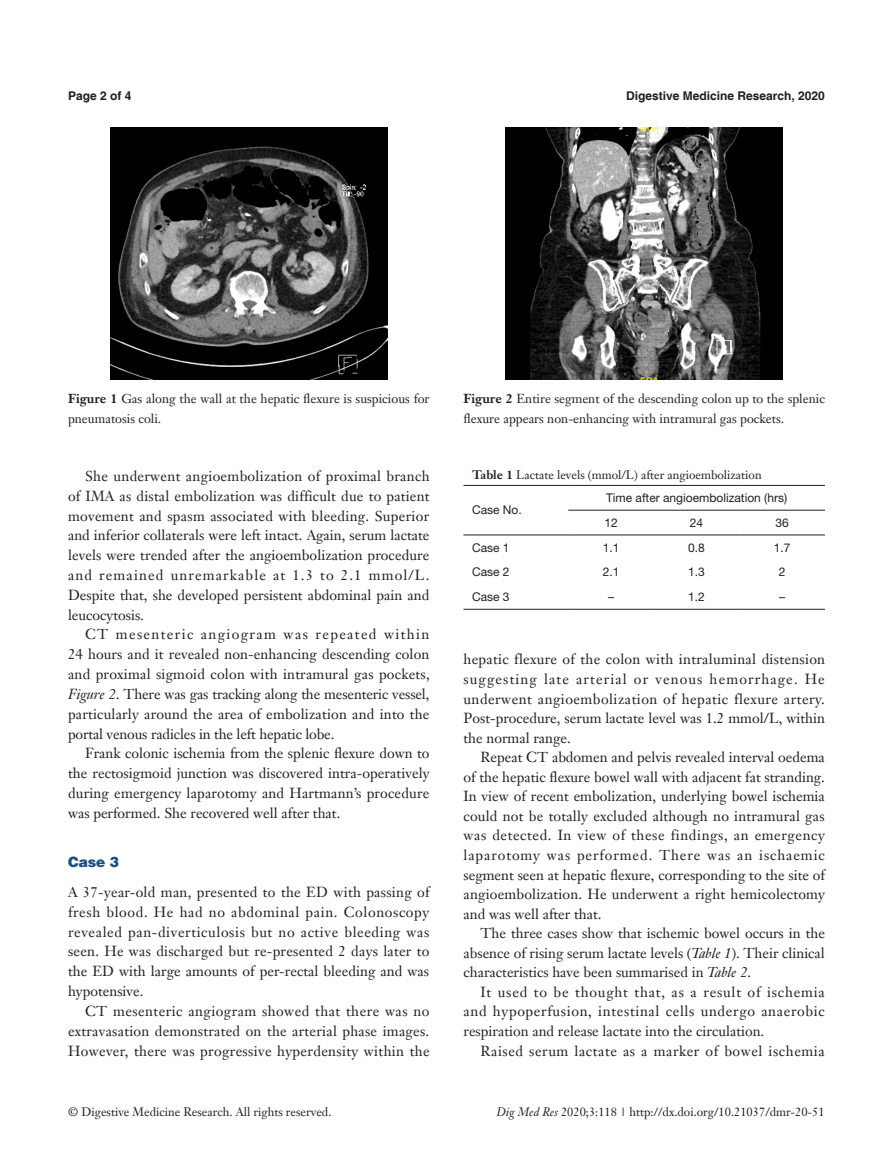
<style>
.page{position:relative;width:893px;height:1170px;background:#fff}
.page>*{position:absolute;margin:0;border:0;box-sizing:border-box;transform-origin:0 0}
.t1{font:14.25px/19.8px "Janson Text LT";color:#231f20;text-align:justify}
.t2{font:14.25px "Janson Text LT";letter-spacing:.04em;color:#231f20}
.一级标题-6_5{font:900 14.25px "Helvetica";color:#1c5085}
.t3{font:12.75px/19.5px "Janson Text LT";color:#231f20}
.t4{font:12px "Janson Text LT";color:#231f20}
.t5{font:12px "Helvetica Neue LT Pro";color:#231f20}
.t6{font:700 12px "Helvetica";color:#231f20}
.s1{font-weight:700}
.s2{font-style:italic}
</style>
<div class="page">
<img style="left:111px;top:128px;width:276px;height:251px">
<img style="left:506px;top:128px;width:276px;height:251px">
<hr style="left:463px;top:485px;width:105px;height:1px;background:#231f20">
<hr style="left:463px;top:534px;width:105px;height:1px;background:#231f20">
<hr style="left:568px;top:485px;width:86px;height:1px;background:#231f20">
<hr style="left:654px;top:485px;width:85px;height:1px;background:#231f20">
<hr style="left:739px;top:485px;width:86px;height:1px;background:#231f20">
<hr style="left:568px;top:509px;width:86px;height:1px;background:#231f20">
<hr style="left:654px;top:509px;width:85px;height:1px;background:#231f20">
<hr style="left:739px;top:509px;width:86px;height:1px;background:#231f20">
<hr style="left:568px;top:534px;width:86px;height:1px;background:#231f20">
<hr style="left:654px;top:534px;width:85px;height:1px;background:#231f20">
<hr style="left:739px;top:534px;width:86px;height:1px;background:#231f20">
<hr style="left:463px;top:609px;width:105px;height:1px;background:#231f20">
<hr style="left:568px;top:609px;width:86px;height:1px;background:#231f20">
<hr style="left:654px;top:609px;width:85px;height:1px;background:#231f20">
<hr style="left:739px;top:609px;width:86px;height:1px;background:#231f20">
<p class="t6" style="left:68px;top:88px;width:65px">Page 2 of 4</p>
<p class="t6" style="left:626px;top:88px;width:200px">Digestive Medicine Research, 2020</p>
<p class="t3" style="left:68px;top:389px;width:363px"><span class="s1">Figure 1</span> Gas along the wall at the hepatic flexure is suspicious for pneumatosis coli.</p>
<p class="t3" style="left:463px;top:389px;width:363px"><span class="s1">Figure 2</span> Entire segment of the descending colon up to the splenic flexure appears non-enhancing with intramural gas pockets.</p>
<p class="t1" style="left:68px;top:466px;width:363px;text-indent:17px">She underwent angioembolization of proximal branch of IMA as distal embolization was difficult due to patient movement and spasm associated with bleeding. Superior and inferior collaterals were left intact. Again, serum lactate levels were trended after the angioembolization procedure and remained unremarkable at 1.3 to 2.1 mmol/L.<br>Despite that, she developed persistent abdominal pain and leucocytosis.</p>
<p class="t1" style="left:68px;top:624px;width:363px;text-indent:17px">CT mesenteric angiogram was repeated within 24 hours and it revealed non-enhancing descending colon and proximal sigmoid colon with intramural gas pockets, <span class="s2">Figure 2</span>. There was gas tracking along the mesenteric vessel, particularly around the area of embolization and into the portal venous radicles in the left hepatic lobe.</p>
<p class="t1" style="left:68px;top:743px;width:363px;text-indent:17px">Frank colonic ischemia from the splenic flexure down to the rectosigmoid junction was discovered intra-operatively during emergency laparotomy and Hartmann’s procedure was performed. She recovered well after that.</p>
<p class="一级标题-6_5" style="left:68px;top:852px;width:52px">Case 3</p>
<p class="t1" style="left:68px;top:882px;width:363px">A 37-year-old man, presented to the ED with passing of fresh blood. He had no abdominal pain. Colonoscopy revealed pan-diverticulosis but no active bleeding was seen. He was discharged but re-presented 2 days later to the ED with large amounts of per-rectal bleeding and was hypotensive.</p>
<p class="t1" style="left:68px;top:1000px;width:363px;text-indent:17px">CT mesenteric angiogram showed that there was no extravasation demonstrated on the arterial phase images.<br>However, there was progressive hyperdensity within the</p>
<p class="t4" style="left:472px;top:467px;width:291px"><span class="s1">Table 1</span> Lactate levels (mmol/L) after angioembolization</p>
<p class="t5" style="left:472px;top:502px;width:51px">Case No.</p>
<p class="t5" style="left:606px;top:490px;width:183px">Time after angioembolization (hrs)</p>
<p class="t5" style="left:604px;top:515px;width:15px">12</p>
<p class="t5" style="left:690px;top:515px;width:15px">24</p>
<p class="t5" style="left:775px;top:515px;width:15px">36</p>
<p class="t5" style="left:472px;top:540px;width:39px">Case 1</p>
<p class="t5" style="left:603px;top:540px;width:18px">1.1</p>
<p class="t5" style="left:688px;top:540px;width:18px">0.8</p>
<p class="t5" style="left:774px;top:540px;width:18px">1.7</p>
<p class="t5" style="left:472px;top:564px;width:39px">Case 2</p>
<p class="t5" style="left:603px;top:564px;width:18px">2.1</p>
<p class="t5" style="left:688px;top:564px;width:18px">1.3</p>
<p class="t5" style="left:779px;top:564px;width:8px">2</p>
<p class="t5" style="left:472px;top:589px;width:39px">Case 3</p>
<p class="t5" style="left:608px;top:589px;width:7px">–</p>
<p class="t5" style="left:688px;top:589px;width:18px">1.2</p>
<p class="t5" style="left:779px;top:589px;width:7px">–</p>
<p class="t1" style="left:463px;top:649px;width:363px">hepatic flexure of the colon with intraluminal distension suggesting late arterial or venous hemorrhage. He underwent angioembolization of hepatic flexure artery.<br>Post-procedure, serum lactate level was 1.2 mmol/L, within the normal range.</p>
<p class="t1" style="left:463px;top:747px;width:363px;text-indent:17px">Repeat CT abdomen and pelvis revealed interval oedema of the hepatic flexure bowel wall with adjacent fat stranding.<br>In view of recent embolization, underlying bowel ischemia could not be totally excluded although no intramural gas was detected. In view of these findings, an emergency laparotomy was performed. There was an ischaemic segment seen at hepatic flexure, corresponding to the site of angioembolization. He underwent a right hemicolectomy and was well after that.</p>
<p class="t1" style="left:463px;top:923px;width:363px;text-indent:17px">The three cases show that ischemic bowel occurs in the absence of rising serum lactate levels (<span class="s2">Table 1</span>). Their clinical characteristics have been summarised in <span class="s2">Table 2</span>.</p>
<p class="t1" style="left:463px;top:981px;width:363px;text-indent:17px">It used to be thought that, as a result of ischemia and hypoperfusion, intestinal cells undergo anaerobic respiration and release lactate into the circulation.</p>
<p class="t2" style="left:480px;top:1041px;width:346px">Raised serum lactate as a marker of bowel ischemia</p>
<p class="t4" style="left:68px;top:1104px;width:265px">© Digestive Medicine Research. All rights reserved.</p>
<p class="t4" style="left:497px;top:1104px;width:330px"><span class="s2">Dig Med Res</span> 2020;3:118 | http://dx.doi.org/10.21037/dmr-20-51</p>
</div>
